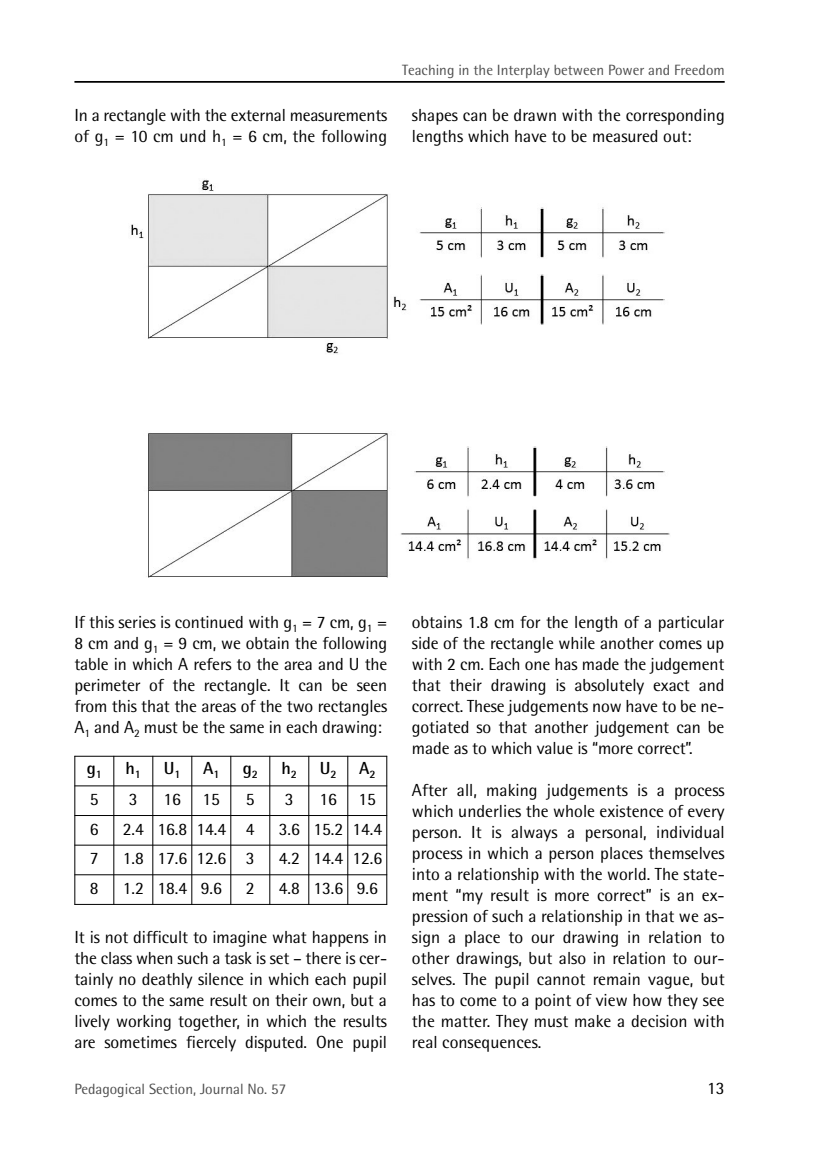
<style>
.page{position:relative;width:819px;height:1166px;background:#fff}
.page>*{position:absolute;margin:0;border:0;box-sizing:border-box;transform-origin:0 0}
.t1{font:17.5px/21px "Rotis Semi Sans";letter-spacing:-.01em;color:#000;text-align:justify}
.t2{font:700 17.5px "Rotis Semi Sans";color:#000}
.t3{font:14.88px "Rotis Semi Sans";color:#4d4d4d}
</style>
<div class="page">
<hr style="left:74px;top:81px;width:650px;height:2px;background:#000">
<img style="left:131px;top:179px;width:539px;height:399px">
<hr style="left:74px;top:756px;width:1px;height:149px;background:#000">
<hr style="left:113px;top:756px;width:1px;height:149px;background:#000">
<hr style="left:152px;top:756px;width:1px;height:149px;background:#000">
<hr style="left:191px;top:756px;width:1px;height:149px;background:#000">
<hr style="left:230px;top:756px;width:1px;height:149px;background:#000">
<hr style="left:269px;top:756px;width:1px;height:149px;background:#000">
<hr style="left:308px;top:756px;width:1px;height:149px;background:#000">
<hr style="left:347px;top:756px;width:1px;height:149px;background:#000">
<hr style="left:386px;top:756px;width:1px;height:149px;background:#000">
<hr style="left:74px;top:756px;width:313px;height:1px;background:#000">
<hr style="left:74px;top:785px;width:313px;height:1px;background:#000">
<hr style="left:74px;top:815px;width:313px;height:1px;background:#000">
<hr style="left:74px;top:845px;width:313px;height:1px;background:#000">
<hr style="left:74px;top:874px;width:313px;height:1px;background:#000">
<hr style="left:74px;top:904px;width:313px;height:1px;background:#000">
<p class="t3" style="left:402px;top:61px;width:324px">Teaching in the Interplay between Power and Freedom</p>
<p class="t1" style="left:74px;top:105px;width:314px">In a rectangle with the external measurements of g<sub>1</sub> = 10 cm und h<sub>1</sub> = 6 cm, the following</p>
<p class="t1" style="left:412px;top:105px;width:314px">shapes can be drawn with the corresponding lengths which have to be measured out:</p>
<p class="t1" style="left:74px;top:611px;width:314px">If this series is continued with g<sub>1</sub> = 7 cm, g<sub>1</sub> = 8 cm and g<sub>1</sub> = 9 cm, we obtain the following table in which A refers to the area and U the perimeter of the rectangle. It can be seen from this that the areas of the two rectangles A<sub>1</sub> and A<sub>2</sub> must be the same in each drawing:</p>
<p class="t2" style="left:87px;top:757px;width:17px">g<sub>1</sub></p>
<p class="t2" style="left:125px;top:757px;width:17px">h<sub>1</sub></p>
<p class="t2" style="left:164px;top:757px;width:18px">U<sub>1</sub></p>
<p class="t2" style="left:203px;top:757px;width:18px">A<sub>1</sub></p>
<p class="t2" style="left:243px;top:757px;width:17px">g<sub>2</sub></p>
<p class="t2" style="left:281px;top:757px;width:17px">h<sub>2</sub></p>
<p class="t2" style="left:320px;top:757px;width:18px">U<sub>2</sub></p>
<p class="t2" style="left:359px;top:757px;width:18px">A<sub>2</sub></p>
<p class="t1" style="left:90px;top:788px;width:10px">5</p>
<p class="t1" style="left:129px;top:788px;width:10px">3</p>
<p class="t1" style="left:163px;top:788px;width:58px">16 15</p>
<p class="t1" style="left:246px;top:788px;width:10px">5</p>
<p class="t1" style="left:285px;top:788px;width:10px">3</p>
<p class="t1" style="left:319px;top:788px;width:58px">16 15</p>
<p class="t1" style="left:90px;top:818px;width:10px">6</p>
<p class="t1" style="left:123px;top:818px;width:133px">2.4 16.8 14.4 4</p>
<p class="t1" style="left:279px;top:818px;width:105px">3.6 15.2 14.4</p>
<p class="t1" style="left:90px;top:847px;width:10px">7</p>
<p class="t1" style="left:123px;top:847px;width:133px">1.8 17.6 12.6 3</p>
<p class="t1" style="left:279px;top:847px;width:105px">4.2 14.4 12.6</p>
<p class="t1" style="left:90px;top:877px;width:10px">8</p>
<p class="t1" style="left:123px;top:877px;width:101px">1.2 18.4 9.6</p>
<p class="t1" style="left:246px;top:877px;width:10px">2</p>
<p class="t1" style="left:279px;top:877px;width:101px">4.8 13.6 9.6</p>
<p class="t1" style="left:74px;top:926px;width:314px">It is not difficult to imagine what happens in the class when such a task is set – there is cer&shy;tainly no deathly silence in which each pupil comes to the same result on their own, but a lively working together, in which the results are sometimes fiercely disputed. One pupil</p>
<p class="t1" style="left:412px;top:611px;width:314px">obtains 1.8 cm for the length of a particular side of the rectangle while another comes up with 2 cm. Each one has made the judgement that their drawing is absolutely exact and correct. These judgements now have to be ne&shy;gotiated so that another judgement can be made as to which value is “more correct”.</p>
<p class="t1" style="left:412px;top:779px;width:314px">After all, making judgements is a process which underlies the whole existence of every person. It is always a personal, individual process in which a person places themselves into a relationship with the world. The state&shy;ment “my result is more correct” is an ex&shy;pression of such a relationship in that we as&shy;sign a place to our drawing in relation to other drawings, but also in relation to our&shy;selves. The pupil cannot remain vague, but has to come to a point of view how they see the matter. They must make a decision with real consequences.</p>
<p class="t3" style="left:74px;top:1080px;width:213px">Pedagogical Section, Journal No. 57</p>
<p class="t1" style="left:707px;top:1077px;width:19px">13</p>
</div>
